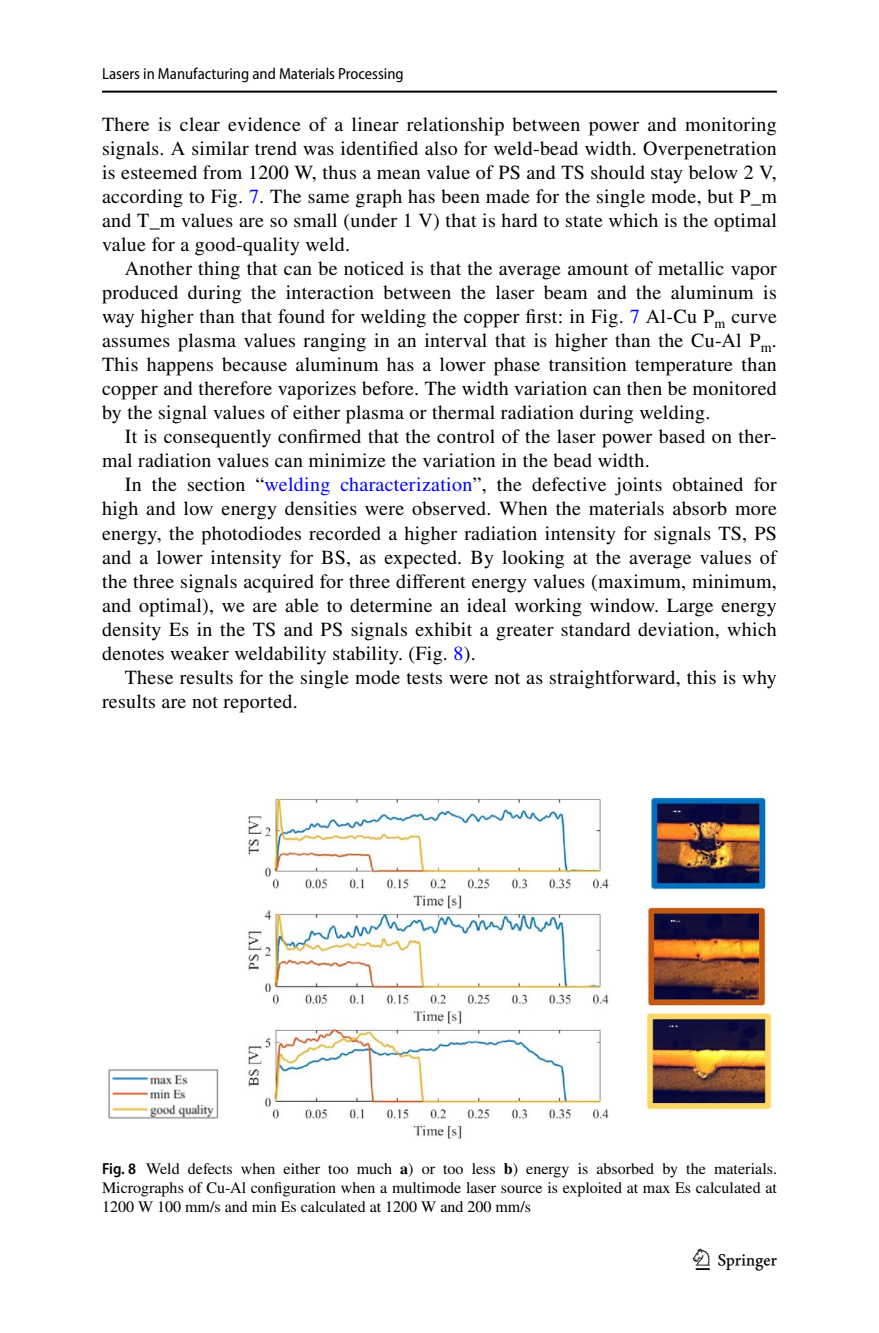
<style>
.page{position:relative;width:879px;height:1333px;background:#fff}
.page>*{position:absolute;margin:0;border:0;box-sizing:border-box;transform-origin:0 0}
.t1{font:30px "Springnew Regular 3";color:#000}
.t2{font:20px/24px "STIX";letter-spacing:.015em;color:#000;text-align:justify}
.t3{font:16px/19px "STIX";color:#000;text-align:justify}
.t4{font:semi-condensed 16px "Myriad Pro";color:#000}
.s1{color:#00f}
.s2{font-family:"Myriad Pro";font-weight:600;font-stretch:semi-condensed}
.s3{font-weight:700}
</style>
<div class="page">
<hr style="left:102px;top:91px;width:675px;height:2px;background:#000">
<img style="left:108px;top:797px;width:663px;height:342px">
<p class="t4" style="left:102px;top:65px;width:303px">Lasers in Manufacturing and Materials Processing</p>
<p class="t2" style="left:102px;top:114px;width:676px">There is clear evidence of a linear relationship between power and monitoring signals. A similar trend was identified also for weld-bead width. Overpenetration is esteemed from 1200 W, thus a mean value of PS and TS should stay below 2 V, according to Fig. <span class="s1">7</span>. The same graph has been made for the single mode, but P_m and T_m values are so small (under 1 V) that is hard to state which is the optimal value for a good-quality weld.</p>
<p class="t2" style="left:102px;top:258px;width:676px;text-indent:23px">Another thing that can be noticed is that the average amount of metallic vapor produced during the interaction between the laser beam and the aluminum is way higher than that found for welding the copper first: in Fig. <span class="s1">7</span> Al-Cu P<sub>m</sub> curve assumes plasma values ranging in an interval that is higher than the Cu-Al P<sub>m</sub>.<br>This happens because aluminum has a lower phase transition temperature than copper and therefore vaporizes before. The width variation can then be monitored by the signal values of either plasma or thermal radiation during welding.</p>
<p class="t2" style="left:102px;top:426px;width:676px;text-indent:23px">It is consequently confirmed that the control of the laser power based on ther&shy;mal radiation values can minimize the variation in the bead width.</p>
<p class="t2" style="left:102px;top:474px;width:676px;text-indent:23px">In the section “<span class="s1">welding characterization</span>”, the defective joints obtained for high and low energy densities were observed. When the materials absorb more energy, the photodiodes recorded a higher radiation intensity for signals TS, PS and a lower intensity for BS, as expected. By looking at the average values of the three signals acquired for three different energy values (maximum, minimum, and optimal), we are able to determine an ideal working window. Large energy density Es in the TS and PS signals exhibit a greater standard deviation, which denotes weaker weldability stability. (Fig. <span class="s1">8</span>).</p>
<p class="t2" style="left:102px;top:666px;width:676px;text-indent:23px">These results for the single mode tests were not as straightforward, this is why results are not reported.</p>
<p class="t3" style="left:102px;top:1160px;width:676px"><span class="s2">Fig. 8</span> Weld defects when either too much <span class="s3">a</span>) or too less <span class="s3">b</span>) energy is absorbed by the materials.<br>Micrographs of Cu-Al configuration when a multimode laser source is exploited at max Es calculated at 1200 W 100 mm/s and min Es calculated at 1200 W and 200 mm/s</p>
<h1 class="t1" style="left:696px;top:1248px;width:83px">1 3</h1>
</div>
